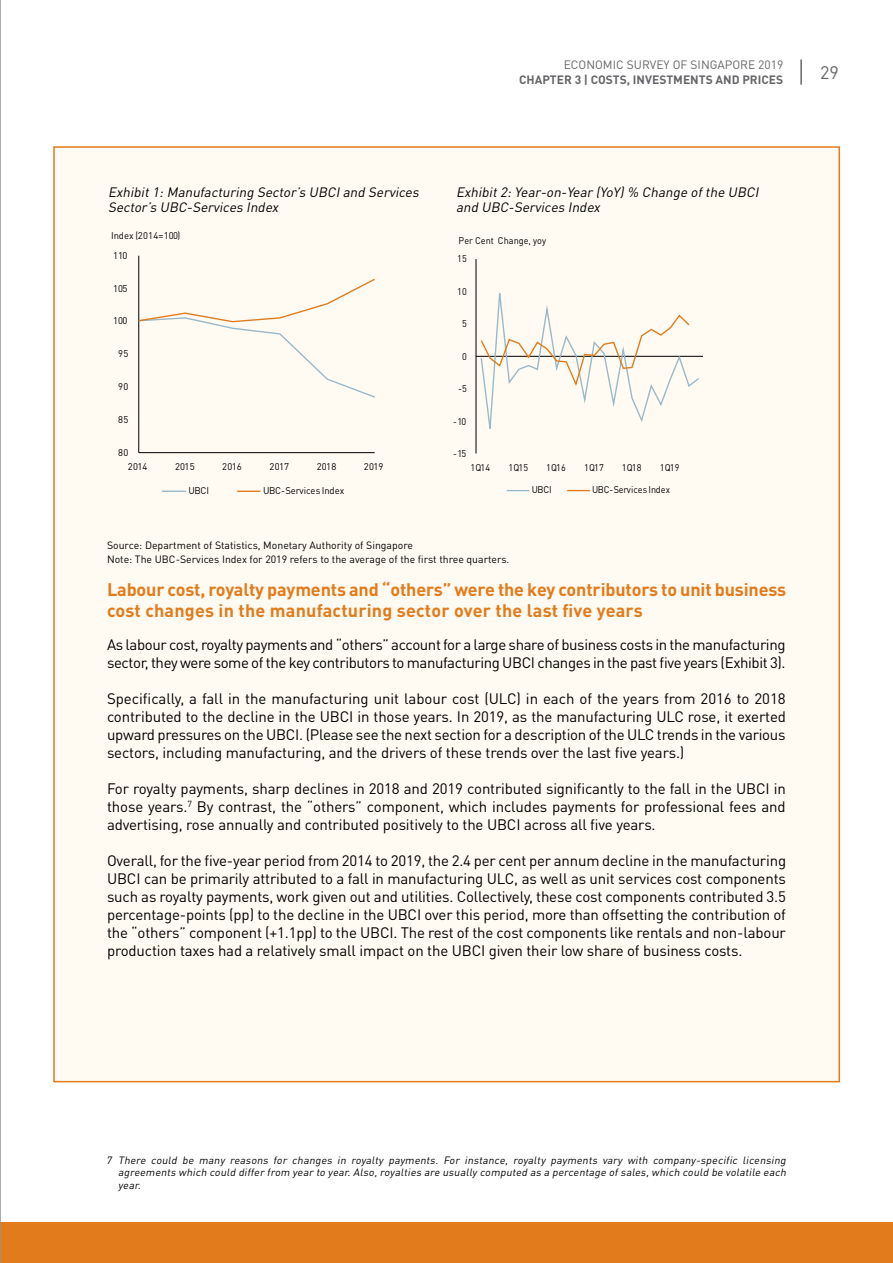
<style>
.page{position:relative;width:893px;height:1263px;background:#fff}
.page>*{position:absolute;margin:0;border:0;box-sizing:border-box;transform-origin:0 0}
.t1{font:700 18px/21px "DIN Pro";letter-spacing:-.01em;color:#e17b1c}
.t2{font:18px "DIN Pro";color:#656669}
.t3{font:15px/18px "DIN Pro";letter-spacing:-.025em;color:#000;text-align:justify}
.t4{font:italic 13.5px/15px "DIN Pro";color:#000}
.t5{font:700 12px "DIN Pro";color:#656669}
.t6{font:12px "DIN Pro";color:#656669}
.t7{font:italic 10.5px/12.6px "DIN Pro";color:#000;text-align:justify}
.t8{font:10.5px/13.5px "DIN Pro";color:#000}
.t9{font:9.6px "DIN Pro";letter-spacing:.005em;color:#000}
.t10{font:9.6px "DIN Pro";letter-spacing:.005em;color:#000;scale:.95 1}
</style>
<div class="page">
<div style="left:0;top:1222px;width:893px;height:41px;background:#e17b1c"></div>
<div style="left:53px;top:146px;width:787px;height:936px;background:#fffbf3;border:2px solid #e17b1c"></div>
<hr style="left:138px;top:256px;width:1px;height:197px;background:#000">
<hr style="left:139px;top:452px;width:236px;height:1px;background:#000">
<svg style="left:138px;top:277px;width:237px;height:122px"></svg>
<svg style="left:162px;top:491px;width:24px;height:1px"></svg>
<svg style="left:237px;top:491px;width:23px;height:1px"></svg>
<hr style="left:476px;top:259px;width:1px;height:194px;background:#000">
<hr style="left:476px;top:356px;width:227px;height:1px;background:#000">
<svg style="left:479px;top:293px;width:221px;height:136px"></svg>
<svg style="left:507px;top:490px;width:22px;height:1px"></svg>
<svg style="left:567px;top:490px;width:23px;height:1px"></svg>
<hr style="left:0;top:0;width:1px;height:1263px;background:#939598">
<hr style="left:800px;top:59px;width:2px;height:26px;background:#656669">
<p class="t6" style="left:564px;top:57px;width:221px">ECONOMIC SURVEY OF SINGAPORE 2019</p>
<p class="t5" style="left:519px;top:71px;width:266px">CHAPTER 3 | COSTS, INVESTMENTS AND PRICES</p>
<p class="t2" style="left:820px;top:60px;width:20px">29</p>
<p class="t4" style="left:108px;top:184px;width:315px">Exhibit1:Manufacturing Sector’s UBCIand Services<br>Sector’s UBC-Services Index</p>
<p class="t4" style="left:456px;top:184px;width:307px">Exhibit2:Year-on-Year (YoY)% Change ofthe UBCI and UBC-Services Index</p>
<p class="t9" style="left:111px;top:229px;width:71px">Index (2014=100)</p>
<p class="t10" style="left:459px;top:234px;width:94px">Per Cent Change, yoy</p>
<p class="t9" style="left:113px;top:249px;width:16px">110</p>
<p class="t10" style="left:457px;top:252px;width:12px">15</p>
<p class="t9" style="left:113px;top:282px;width:16px">105</p>
<p class="t10" style="left:457px;top:285px;width:12px">10</p>
<p class="t9" style="left:113px;top:314px;width:16px">100</p>
<p class="t10" style="left:462px;top:317px;width:7px">5</p>
<p class="t9" style="left:118px;top:347px;width:12px">95</p>
<p class="t10" style="left:462px;top:350px;width:7px">0</p>
<p class="t9" style="left:118px;top:380px;width:12px">90</p>
<p class="t10" style="left:458px;top:382px;width:11px">-5</p>
<p class="t9" style="left:118px;top:413px;width:12px">85</p>
<p class="t10" style="left:453px;top:415px;width:15px">-10</p>
<p class="t9" style="left:118px;top:446px;width:12px">80</p>
<p class="t10" style="left:453px;top:447px;width:15px">-15</p>
<p class="t9" style="left:128px;top:460px;width:21px">2014</p>
<p class="t9" style="left:175px;top:460px;width:21px">2015</p>
<p class="t9" style="left:222px;top:460px;width:21px">2016</p>
<p class="t9" style="left:269px;top:460px;width:21px">2017</p>
<p class="t9" style="left:317px;top:460px;width:21px">2018</p>
<p class="t9" style="left:364px;top:460px;width:21px">2019</p>
<p class="t9" style="left:188px;top:484px;width:22px">UBCI</p>
<p class="t9" style="left:263px;top:484px;width:83px">UBC-Services Index</p>
<p class="t10" style="left:471px;top:461px;width:22px">1Q14</p>
<p class="t10" style="left:508px;top:461px;width:22px">1Q15</p>
<p class="t10" style="left:546px;top:461px;width:22px">1Q16</p>
<p class="t10" style="left:584px;top:461px;width:22px">1Q17</p>
<p class="t10" style="left:622px;top:461px;width:22px">1Q18</p>
<p class="t10" style="left:660px;top:461px;width:22px">1Q19</p>
<p class="t10" style="left:532px;top:483px;width:23px">UBCI</p>
<p class="t10" style="left:592px;top:483px;width:84px">UBC-Services Index</p>
<p class="t8" style="left:107px;top:538px;width:404px">Source: Department of Statistics, Monetary Authority of Singapore<br>Note: The UBC-Services Index for 2019 refers to the average of the first three quarters.</p>
<p class="t1" style="left:107px;top:579px;width:681px">Labour cost, royalty payments and “others” were the key contributors to unit business cost changes in the manufacturing sector over the last five years</p>
<p class="t3" style="left:107px;top:635px;width:680px">As labour cost, royalty payments and “others” account for a large share of business costs in the manufacturing sector, they were some of the key contributors to manufacturing UBCI changes in the past five years (Exhibit 3).</p>
<p class="t3" style="left:107px;top:689px;width:680px">Specifically, a fall in the manufacturing unit labour cost (ULC) in each of the years from 2016 to 2018 contributed to the decline in the UBCI in those years. In 2019, as the manufacturing ULC rose, it exerted upward pressures on the UBCI. (Please see the next section for a description of the ULC trends in the various sectors, including manufacturing, and the drivers of these trends over the last five years.)</p>
<p class="t3" style="left:107px;top:779px;width:680px">For royalty payments, sharp declines in 2018 and 2019 contributed significantly to the fall in the UBCI in those years.<sup>7</sup> By contrast, the “others” component, which includes payments for professional fees and advertising, rose annually and contributed positively to the UBCI across all five years.</p>
<p class="t3" style="left:107px;top:851px;width:681px">Overall, for the five-year period from 2014 to 2019, the 2.4 per cent per annum decline in the manufacturing UBCI can be primarily attributed to a fall in manufacturing ULC, as well as unit services cost components such as royalty payments, work given out and utilities. Collectively, these cost components contributed 3.5 percentage-points (pp) to the decline in the UBCI over this period, more than offsetting the contribution of the “others” component (+1.1pp) to the UBCI. The rest of the cost components like rentals and non-labour production taxes had a relatively small impact on the UBCI given their low share of business costs.</p>
<p class="t7" style="left:118px;top:1153px;width:672px;text-indent:-12px">7 There could be many reasons for changes in royalty payments. For instance, royalty payments vary with company-specific licensing agreements which could differ from year to year.Also,royalties are usually computed as a percentage ofsales,which could be volatile each year.</p>
</div>
